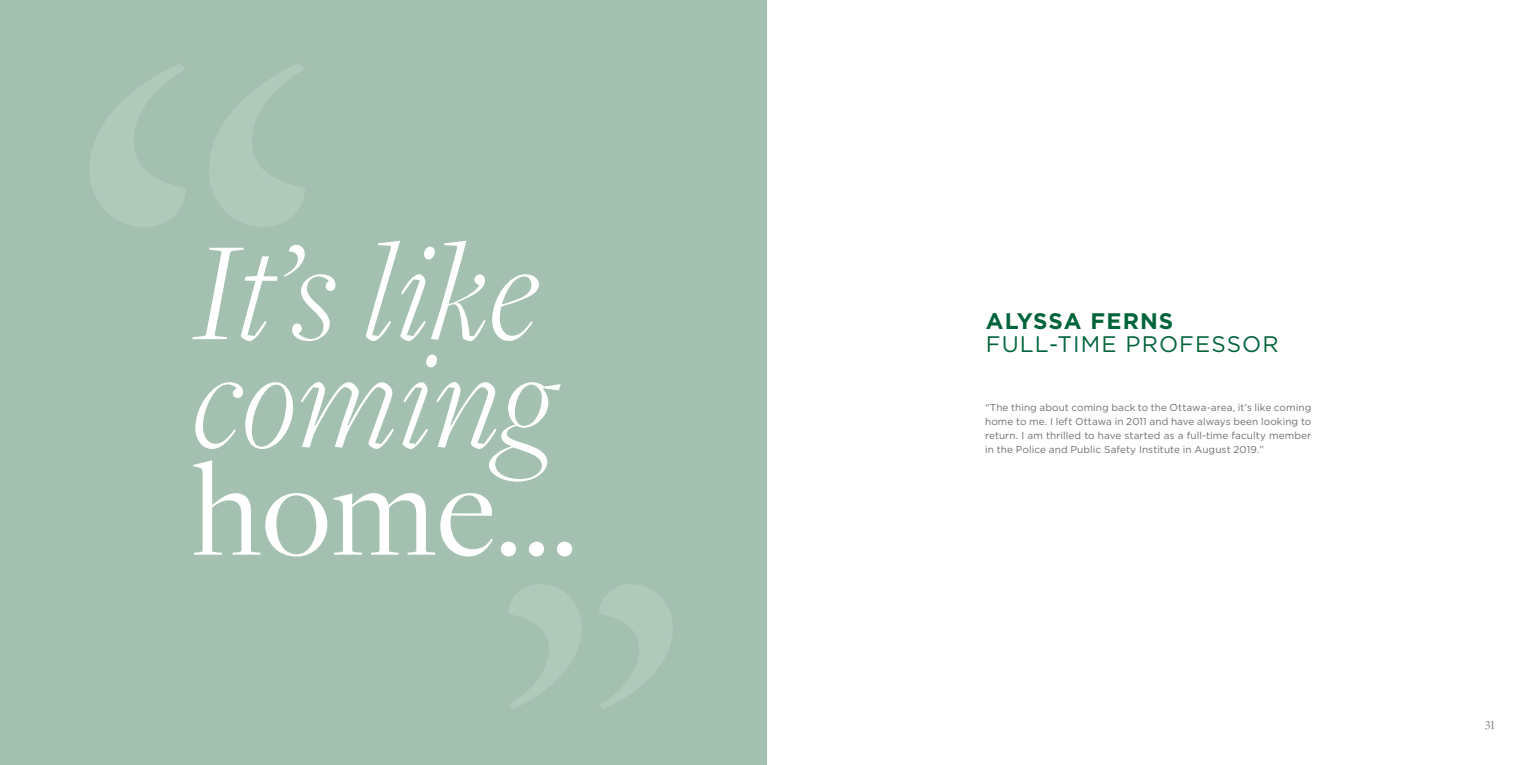
<style>
.page{position:relative;width:1530px;height:765px;background:#fff}
.page>*{position:absolute;margin:0;border:0;box-sizing:border-box;transform-origin:0 0}
.t1{font:italic 300 146.25px/108px "Freight Disp Pro";letter-spacing:.005em;color:#fff}
.t2{font:138.75px "Freight Disp Pro";color:#fff}
.t3{font:22.5px "Gotham";letter-spacing:.05em;color:#00643b}
.t4{font:700 22.5px "Gotham";letter-spacing:.05em;color:#00643b}
.t5{font:12.5px "Freight Disp Pro";color:#6d6e71}
.t6{font:10px/13.8px "Gotham";letter-spacing:.01em;color:#6d6e71;text-align:justify}
</style>
<div class="page">
<div style="left:0;top:0;width:767px;height:765px;background:#a3c0b0"></div>
<h1 class="t1" style="left:193px;top:234px;width:364px">It’s like coming</h1>
<h2 class="t2" style="left:193px;top:420px;width:387px">home...</h2>
<h3 class="t4" style="left:986px;top:306px;width:189px">ALYSSA FERNS</h3>
<h3 class="t3" style="left:986px;top:329px;width:294px">FULL-TIME PROFESSOR</h3>
<p class="t6" style="left:985px;top:401px;width:328px">“The thing about coming back to the Ottawa-area, it’s like coming home to me. I left Ottawa in 2011 and have always been looking to return. I am thrilled to have started as a full-time faculty member in the Police and Public Safety Institute in August 2019.”</p>
<p class="t5" style="left:1485px;top:716px;width:12px">31</p>
</div>
